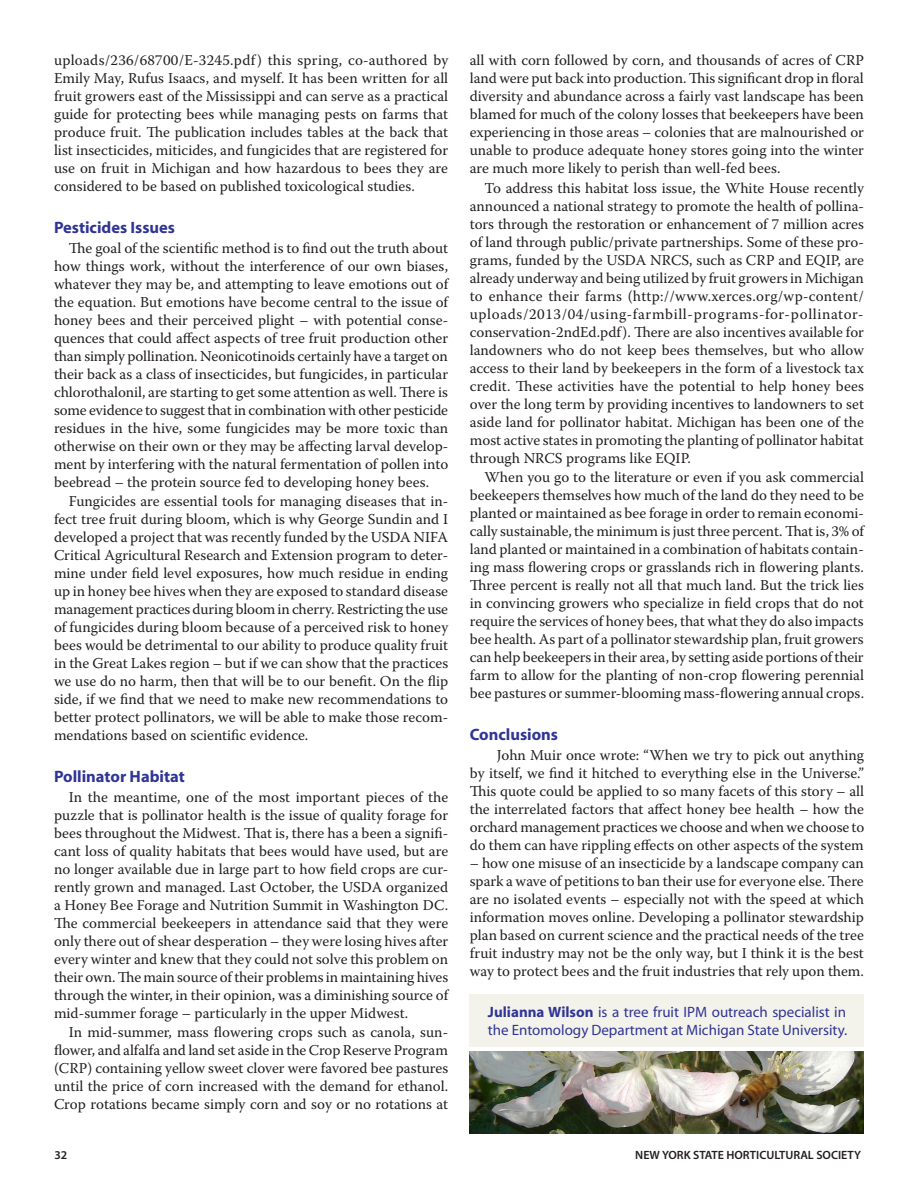
<style>
.page{position:relative;width:918px;height:1188px;background:#fff}
.page>*{position:absolute;margin:0;border:0;box-sizing:border-box;transform-origin:0 0}
.t1{font:700 16.5px "Myriad";color:#303595}
.t2{font:15px/18px "Warnock Pro";color:#231f20;text-align:justify}
.t3{font:15px/18px "Myriad";color:#303595}
.t4{font:600 12px "Myriad Pro";color:#231f20}
.t5{font:600 12px "Myriad Pro";color:#231f20}
.s1{font-weight:700}
</style>
<div class="page">
<img style="left:470px;top:1052px;width:394px;height:82px">
<div style="left:470px;top:994px;width:394px;height:53px;background:#f3f3eb"></div>
<p class="t2" style="left:54px;top:51px;width:396px">uploads/236/68700/E-3245.pdf) this spring, co-authored by Emily May, Rufus Isaacs, and myself. It has been written for all fruit growers east of the Mississippi and can serve as a practical guide for protecting bees while managing pests on farms that produce fruit. The publication includes tables at the back that list insecticides, miticides, and fungicides that are registered for use on fruit in Michigan and how hazardous to bees they are considered to be based on published toxicological studies.</p>
<p class="t1" style="left:54px;top:219px;width:123px">Pesticides Issues</p>
<p class="t2" style="left:54px;top:238px;width:396px;text-indent:15px">The goal of the scientific method is to find out the truth about how things work, without the interference of our own biases, whatever they may be, and attempting to leave emotions out of the equation. But emotions have become central to the issue of honey bees and their perceived plight – with potential conse&shy;quences that could affect aspects of tree fruit production other than simply pollination. Neonicotinoids certainly have a target on their back as a class of insecticides, but fungicides, in particular chlorothalonil, are starting to get some attention as well. There is some evidence to suggest that in combination with other pesticide residues in the hive, some fungicides may be more toxic than otherwise on their own or they may be affecting larval develop&shy;ment by interfering with the natural fermentation of pollen into beebread – the protein source fed to developing honey bees.</p>
<p class="t2" style="left:54px;top:492px;width:396px;text-indent:15px">Fungicides are essential tools for managing diseases that in&shy;fect tree fruit during bloom, which is why George Sundin and I developed a project that was recently funded by the USDA NIFA Critical Agricultural Research and Extension program to deter&shy;mine under field level exposures, how much residue in ending up in honey bee hives when they are exposed to standard disease management practices during bloom in cherry. Restricting the use of fungicides during bloom because of a perceived risk to honey bees would be detrimental to our ability to produce quality fruit in the Great Lakes region – but if we can show that the practices we use do no harm, then that will be to our benefit. On the flip side, if we find that we need to make new recommendations to better protect pollinators, we will be able to make those recom&shy;mendations based on scientific evidence.</p>
<p class="t1" style="left:54px;top:768px;width:132px">Pollinator Habitat</p>
<p class="t2" style="left:54px;top:787px;width:396px;text-indent:15px">In the meantime, one of the most important pieces of the puzzle that is pollinator health is the issue of quality forage for bees throughout the Midwest. That is, there has a been a signifi&shy;cant loss of quality habitats that bees would have used, but are no longer available due in large part to how field crops are cur&shy;rently grown and managed. Last October, the USDA organized a Honey Bee Forage and Nutrition Summit in Washington DC.<br>The commercial beekeepers in attendance said that they were only there out of shear desperation – they were losing hives after every winter and knew that they could not solve this problem on their own. The main source of their problems in maintaining hives through the winter, in their opinion, was a diminishing source of mid-summer forage – particularly in the upper Midwest.</p>
<p class="t2" style="left:54px;top:1023px;width:396px;text-indent:15px">In mid-summer, mass flowering crops such as canola, sun&shy;flower, and alfalfa and land set aside in the Crop Reserve Program (CRP) containing yellow sweet clover were favored bee pastures until the price of corn increased with the demand for ethanol.<br>Crop rotations became simply corn and soy or no rotations at</p>
<p class="t2" style="left:470px;top:51px;width:396px">all with corn followed by corn, and thousands of acres of CRP land were put back into production. This significant drop in floral diversity and abundance across a fairly vast landscape has been blamed for much of the colony losses that beekeepers have been experiencing in those areas – colonies that are malnourished or unable to produce adequate honey stores going into the winter are much more likely to perish than well-fed bees.</p>
<p class="t2" style="left:470px;top:178px;width:396px;text-indent:15px">To address this habitat loss issue, the White House recently announced a national strategy to promote the health of pollina&shy;tors through the restoration or enhancement of 7 million acres of land through public/private partnerships. Some of these pro&shy;grams, funded by the USDA NRCS, such as CRP and EQIP, are already underway and being utilized by fruit growers in Michigan to enhance their farms (http://www.xerces.org/wp-content/ uploads/2013/04/using-farmbill-programs-for-pollinator&shy;conservation-2ndEd.pdf). There are also incentives available for landowners who do not keep bees themselves, but who allow access to their land by beekeepers in the form of a livestock tax credit. These activities have the potential to help honey bees over the long term by providing incentives to landowners to set aside land for pollinator habitat. Michigan has been one of the most active states in promoting the planting of pollinator habitat through NRCS programs like EQIP.</p>
<p class="t2" style="left:470px;top:468px;width:396px;text-indent:15px">When you go to the literature or even if you ask commercial beekeepers themselves how much of the land do they need to be planted or maintained as bee forage in order to remain economi&shy;cally sustainable, the minimum is just three percent. That is, 3% of land planted or maintained in a combination of habitats contain&shy;ing mass flowering crops or grasslands rich in flowering plants.<br>Three percent is really not all that much land. But the trick lies in convincing growers who specialize in field crops that do not require the services of honey bees, that what they do also impacts bee health. As part of a pollinator stewardship plan, fruit growers can help beekeepers in their area, by setting aside portions of their farm to allow for the planting of non-crop flowering perennial bee pastures or summer-blooming mass-flowering annual crops.</p>
<p class="t1" style="left:470px;top:726px;width:90px">Conclusions</p>
<p class="t2" style="left:470px;top:745px;width:396px;text-indent:27px">John Muir once wrote: “When we try to pick out anything by itself, we find it hitched to everything else in the Universe.” This quote could be applied to so many facets of this story – all the interrelated factors that affect honey bee health – how the orchard management practices we choose and when we choose to do them can have rippling effects on other aspects of the system</p>
<p class="t2" style="left:470px;top:853px;width:396px">– how one misuse of an insecticide by a landscape company can spark a wave of petitions to ban their use for everyone else. There are no isolated events – especially not with the speed at which information moves online. Developing a pollinator stewardship plan based on current science and the practical needs of the tree fruit industry may not be the only way, but I think it is the best way to protect bees and the fruit industries that rely upon them.</p>
<p class="t3" style="left:488px;top:1003px;width:361px"><span class="s1">Julianna Wilson</span> is a tree fruit IPM outreach specialist in the Entomology Department at Michigan State University.</p>
<p class="t5" style="left:54px;top:1147px;width:14px">32</p>
<p class="t4" style="left:635px;top:1147px;width:227px">NEW YORK STATE HORTICULTURAL SOCIETY</p>
</div>
